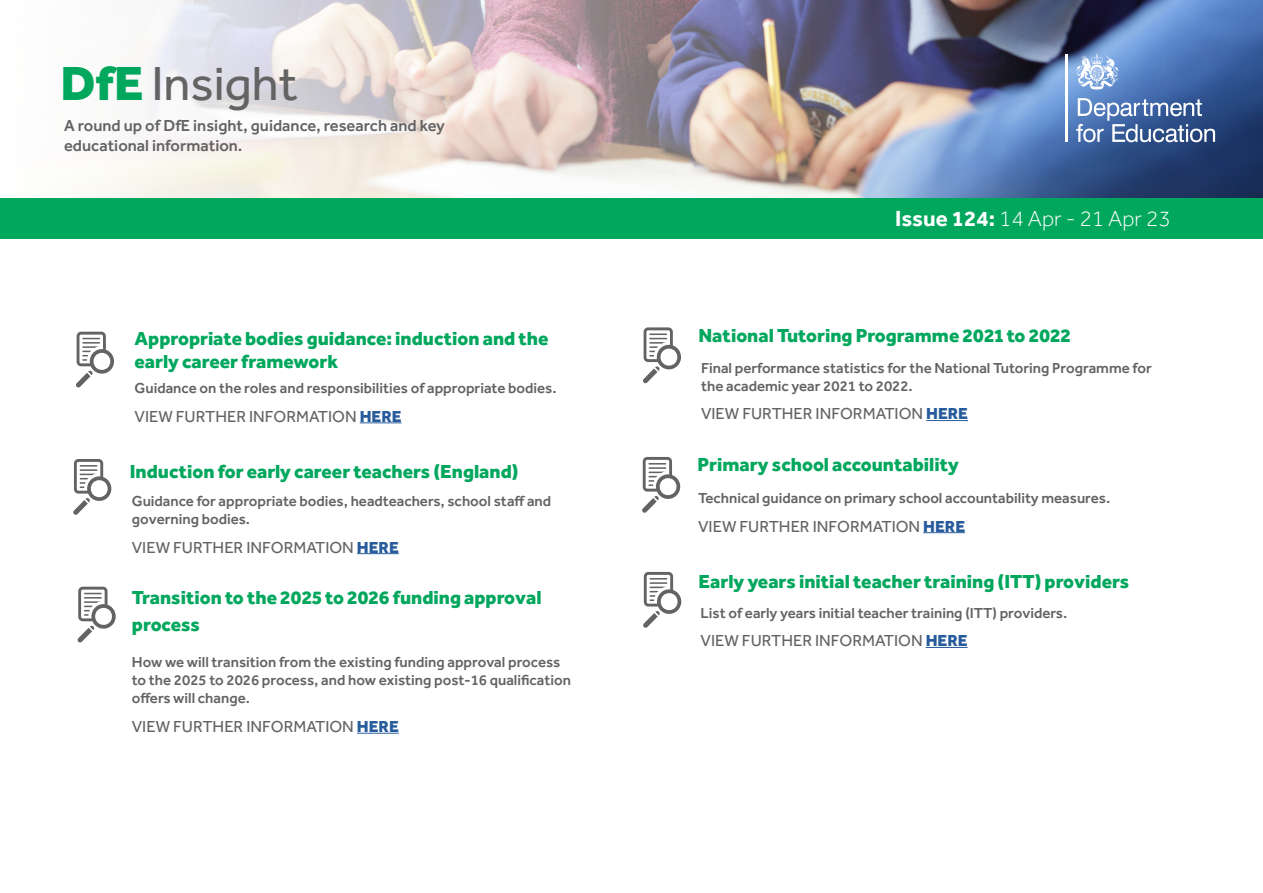
<style>
.page{position:relative;width:1263px;height:893px;background:#fff}
.page>*{position:absolute;margin:0;border:0;box-sizing:border-box;transform-origin:0 0}
.t1{font:49.5px "Effra";color:#646363}
.t2{font:300 22.5px "Effra";color:#fff}
.t3{font:800 19.5px/22.5px "Effra";color:#00a75d}
.t4{font:16.5px "Effra";color:#646363}
.t5{font:500 16.5px/19.8px "Effra";color:#646363}
.t6{font:500 15px/18px "Effra";color:#646363}
.s1{font-weight:800;color:#00a75d}
.s2{font-weight:800;color:#275b9b}
.s3{font-weight:700}
</style>
<div class="page">
<img style="left:86px;top:0;width:1177px;height:198px">
<div style="left:0;top:198px;width:1263px;height:41px;background:#00a75d"></div>
<hr style="left:1065px;top:54px;width:2px;height:88px;background:#fff">
<svg style="left:1076px;top:98px;width:139px;height:44px"></svg>
<svg style="left:1076px;top:54px;width:43px;height:36px"></svg>
<hr style="left:360px;top:422px;width:42px;height:1px;background:#275b9b">
<svg style="left:76px;top:332px;width:38px;height:56px"></svg>
<hr style="left:926px;top:420px;width:42px;height:1px;background:#275b9b">
<svg style="left:643px;top:327px;width:38px;height:56px"></svg>
<hr style="left:923px;top:532px;width:42px;height:1px;background:#275b9b">
<svg style="left:642px;top:457px;width:39px;height:56px"></svg>
<hr style="left:926px;top:647px;width:41px;height:1px;background:#275b9b">
<svg style="left:643px;top:572px;width:39px;height:56px"></svg>
<hr style="left:357px;top:553px;width:42px;height:1px;background:#275b9b">
<svg style="left:73px;top:459px;width:39px;height:56px"></svg>
<hr style="left:357px;top:733px;width:42px;height:1px;background:#275b9b">
<svg style="left:77px;top:587px;width:39px;height:56px"></svg>
<h1 class="t1" style="left:61px;top:55px;width:239px"><span class="s1">DfE</span> Insight</h1>
<p class="t5" style="left:64px;top:116px;width:382px">A round up of DfE insight, guidance, research and key educational information.</p>
<h3 class="t3" style="left:135px;top:327px;width:415px">Appropriate bodies guidance: induction and the early career framework</h3>
<p class="t6" style="left:135px;top:379px;width:423px">Guidance on the roles and responsibilities of appropriate bodies.</p>
<p class="t4" style="left:135px;top:407px;width:268px">VIEW FURTHER INFORMATION <span class="s2">HERE</span></p>
<h3 class="t3" style="left:130px;top:459px;width:390px">Induction for early career teachers (England)</h3>
<p class="t6" style="left:132px;top:491px;width:421px">Guidance for appropriate bodies, headteachers, school staff and governing bodies.</p>
<p class="t4" style="left:132px;top:537px;width:268px">VIEW FURTHER INFORMATION <span class="s2">HERE</span></p>
<h3 class="t3" style="left:132px;top:584px;width:411px;line-height:27px">Transition to the 2025 to 2026 funding approval process</h3>
<p class="t6" style="left:132px;top:653px;width:441px">How we will transition from the existing funding approval process to the 2025 to 2026 process, and how existing post-16 qualification offers will change.</p>
<p class="t4" style="left:132px;top:717px;width:268px">VIEW FURTHER INFORMATION <span class="s2">HERE</span></p>
<h2 class="t2" style="left:895px;top:206px;width:277px"><span class="s3">Issue 124:</span> 14 Apr - 21 Apr 23</h2>
<h3 class="t3" style="left:698px;top:324px;width:374px">National Tutoring Programme 2021 to 2022</h3>
<p class="t6" style="left:701px;top:358px;width:452px">Final performance statistics for the National Tutoring Programme for the academic year 2021 to 2022.</p>
<p class="t4" style="left:701px;top:404px;width:268px">VIEW FURTHER INFORMATION <span class="s2">HERE</span></p>
<h3 class="t3" style="left:697px;top:453px;width:263px">Primary school accountability</h3>
<p class="t6" style="left:698px;top:489px;width:414px">Technical guidance on primary school accountability measures.</p>
<p class="t4" style="left:698px;top:516px;width:268px">VIEW FURTHER INFORMATION <span class="s2">HERE</span></p>
<h3 class="t3" style="left:699px;top:570px;width:432px">Early years initial teacher training (ITT) providers</h3>
<p class="t6" style="left:701px;top:603px;width:368px">List of early years initial teacher training (ITT) providers.</p>
<p class="t4" style="left:701px;top:631px;width:268px">VIEW FURTHER INFORMATION <span class="s2">HERE</span></p>
</div>
